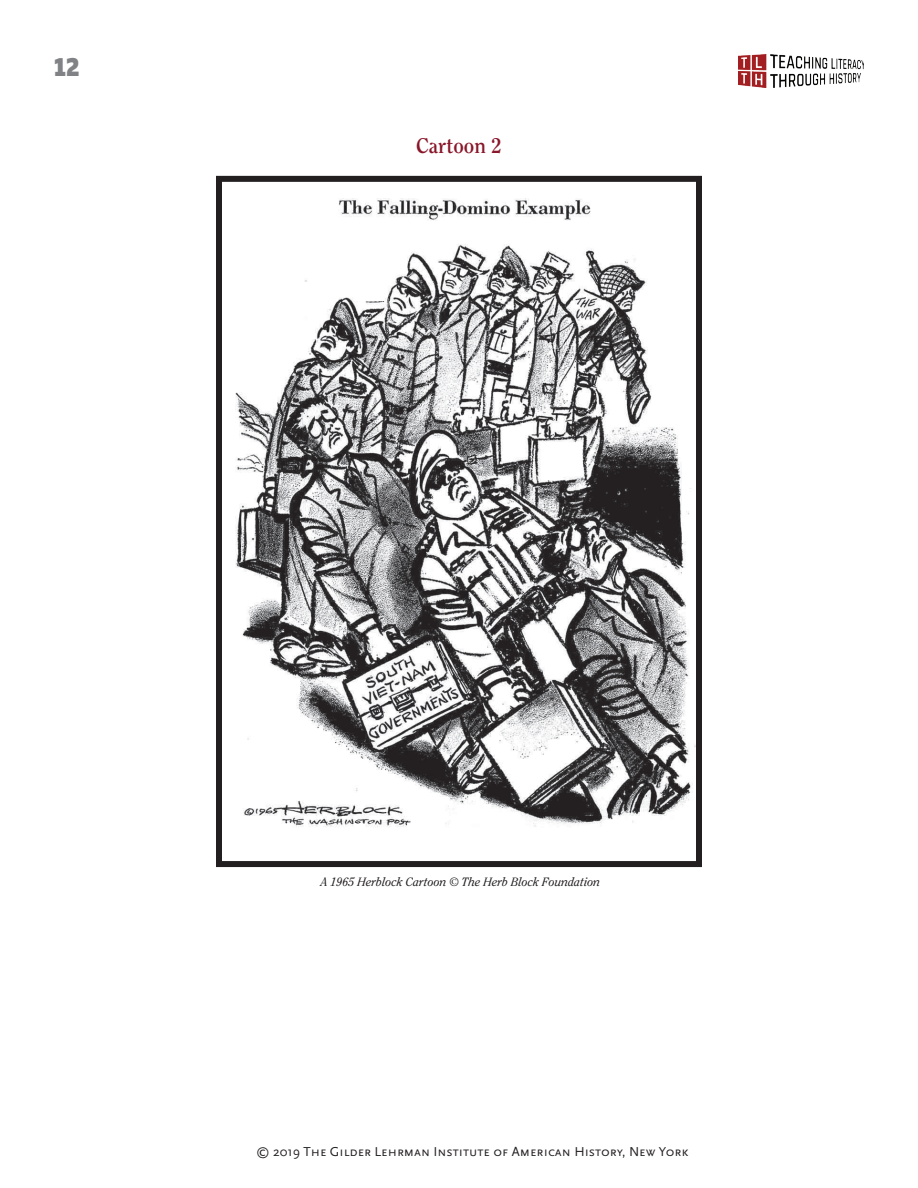
<style>
.page{position:relative;width:918px;height:1188px;background:#fff}
.page>*{position:absolute;margin:0;border:0;box-sizing:border-box;transform-origin:0 0}
.t1{font:900 30px "Solex";color:#808285}
.t2{font:700 21px "Clearface";color:#891629}
.t3{font:13.5px "Scala Sans Caps";color:#231f20}
.t4{font:italic 12px "Clearface";color:#231f20}
</style>
<div class="page">
<img style="left:739px;top:54px;width:125px;height:34px">
<img style="left:235px;top:198px;width:460px;height:629px">
<div style="left:216px;top:176px;width:486px;height:691px;border:6px solid #231f20"></div>
<h1 class="t1" style="left:54px;top:44px;width:27px">12</h1>
<h2 class="t2" style="left:416px;top:133px;width:87px">Cartoon 2</h2>
<p class="t4" style="left:321px;top:875px;width:281px">A 1965 Herblock Cartoon © The Herb Block Foundation</p>
<p class="t3" style="left:256px;top:1143px;width:434px">© 2019 The Gilder Lehrman Institute of American History, New York</p>
</div>
